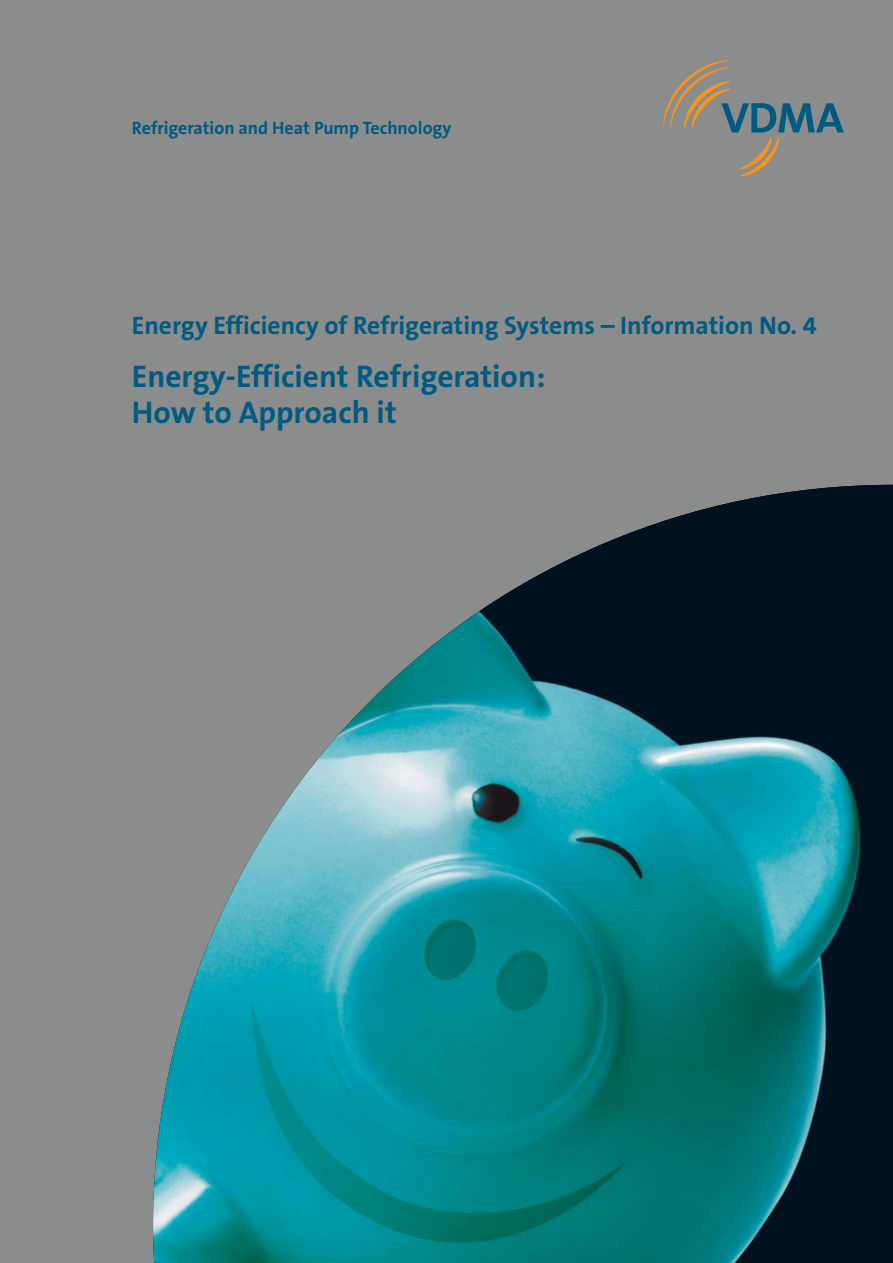
<style>
.page{position:relative;width:893px;height:1263px;background:#8b8d8d}
.page>*{position:absolute;margin:0;border:0;box-sizing:border-box;transform-origin:0 0}
.t1{font:700 31.5px/36px "The Sans B7";color:#005a81}
.t2{font:700 25.5px "The Sans B7";color:#005a81}
.t3{font:700 18px "The Sans B7";color:#005a81}
</style>
<div class="page">
<svg style="left:663px;top:60px;width:181px;height:116px"></svg>
<img style="left:153px;top:485px;width:740px;height:778px">
<p class="t3" style="left:132px;top:118px;width:321px">Refrigeration and Heat Pump Technology</p>
<p class="t2" style="left:132px;top:312px;width:686px">Energy Efficiency of Refrigerating Systems – Information No. 4</p>
<p class="t1" style="left:132px;top:359px;width:415px">Energy-Efficient Refrigeration:<br>How to Approach it</p>
</div>
